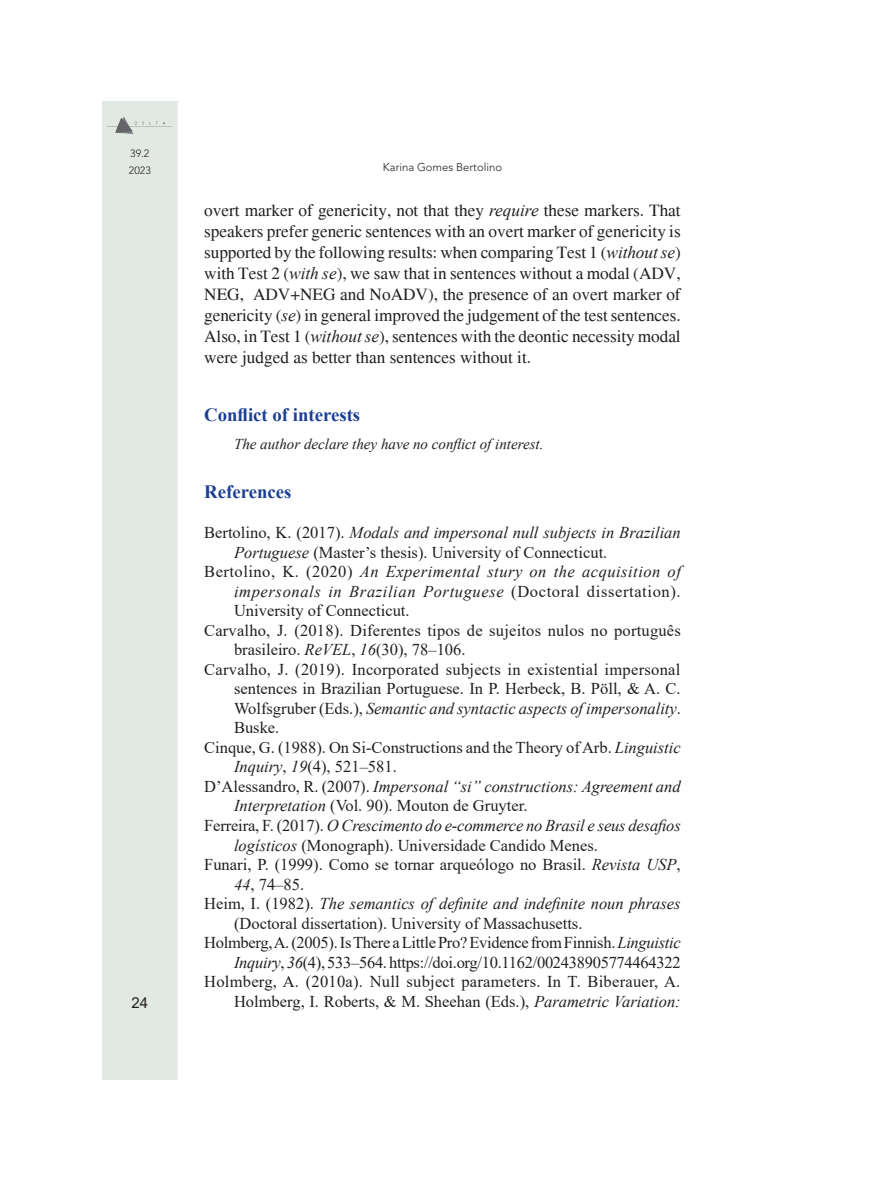
<style>
.page{position:relative;width:885px;height:1183px;background:#fff}
.page>*{position:absolute;margin:0;border:0;box-sizing:border-box;transform-origin:0 0}
.t1{font:700 18.75px "Times New Roman";color:#1b3f94}
.t2{font:17.25px/21px "Times";color:#231f20;text-align:justify}
.t3{font:16.5px "Times New Roman";color:#231f20}
.t4{font:italic 16.5px "Times New Roman";color:#231f20}
.t5{font:16.5px "Times New Roman";letter-spacing:-.02em;color:#231f20}
.t6{font:italic 16.5px "Times New Roman";letter-spacing:.03em;color:#231f20}
.t7{font:italic 16.5px "Times New Roman";letter-spacing:.035em;color:#231f20}
.t8{font:italic 15px "Times New Roman";color:#231f20}
.t9{font:15px "Arial";color:#231f20}
.t10{font:300 11.25px "Avenir";color:#231f20}
.t11{font:300 10.5px/16.5px "Avenir";color:#231f20}
.s1{font-family:"Times New Roman";font-style:italic}
.s2{font-style:normal}
.s3{font-style:italic}
</style>
<div class="page">
<div style="left:102px;top:101px;width:77px;height:978px;background:#e1e9e2"></div>
<img style="left:107px;top:116px;width:65px;height:18px">
<hr style="left:178px;top:102px;width:4px;height:978px;background:#fff">
<p class="t11" style="left:129px;top:145px;width:23px">39.2<br>2023</p>
<p class="t9" style="left:131px;top:991px;width:18px">24</p>
<p class="t10" style="left:383px;top:160px;width:121px">Karina Gomes Bertolino</p>
<p class="t2" style="left:204px;top:200px;width:478px">overt marker of genericity, not that they <span class="s1">require</span> these markers. That speakers prefer generic sentences with an overt marker of genericity is supported by the following results: when comparing Test 1 (<span class="s1">without se</span>) with Test 2 (<span class="s1">with se</span>), we saw that in sentences without a modal (ADV, NEG, ADV+NEG and NoADV), the presence of an overt marker of genericity (<span class="s1">se</span>) in general improved the judgement of the test sentences.<br>Also, in Test 1 (<span class="s1">without se</span>), sentences with the deontic necessity modal were judged as better than sentences without it.</p>
<p class="t1" style="left:204px;top:401px;width:157px">Conflict of interests</p>
<p class="t8" style="left:234px;top:433px;width:311px">The author declare they have no conflict of interest.</p>
<p class="t1" style="left:204px;top:478px;width:89px">References</p>
<p class="t4" style="left:204px;top:521px;width:478px"><span class="s2">Bertolino, K. (2017).</span> Modals and impersonal null subjects in Brazilian</p>
<p class="t3" style="left:234px;top:540px;width:375px"><span class="s3">Portuguese</span> (Master’s thesis). University of Connecticut.</p>
<p class="t6" style="left:204px;top:560px;width:478px"><span class="s2">Bertolino, K. (2020)</span> An Experimental stury on the acquisition of</p>
<p class="t7" style="left:234px;top:579px;width:448px">impersonals in Brazilian Portuguese <span class="s2">(Doctoral dissertation).</span></p>
<p class="t3" style="left:234px;top:599px;width:177px">University of Connecticut.</p>
<p class="t3" style="left:204px;top:618px;width:478px">Carvalho, J. (2018). Diferentes tipos de sujeitos nulos no português</p>
<p class="t3" style="left:234px;top:638px;width:233px">brasileiro. <span class="s3">ReVEL</span>, <span class="s3">16</span>(30), 78–106.</p>
<p class="t3" style="left:204px;top:657px;width:477px">Carvalho, J. (2019). Incorporated subjects in existential impersonal</p>
<p class="t3" style="left:234px;top:677px;width:448px">sentences in Brazilian Portuguese. In P. Herbeck, B. Pöll, &amp; A. C.</p>
<p class="t4" style="left:234px;top:696px;width:448px"><span class="s2">Wolfsgruber (Eds.),</span> Semantic and syntactic aspects of impersonality<span class="s2">.</span></p>
<p class="t3" style="left:234px;top:716px;width:47px">Buske.</p>
<p class="t3" style="left:204px;top:735px;width:478px">Cinque, G. (1988). On Si-Constructions and the Theory of Arb. <span class="s3">Linguistic</span></p>
<p class="t3" style="left:234px;top:755px;width:164px"><span class="s3">Inquiry</span>, <span class="s3">19</span>(4), 521–581.</p>
<p class="t4" style="left:204px;top:774px;width:478px"><span class="s2">D’Alessandro, R. (2007).</span> Impersonal “si” constructions: Agreement and</p>
<p class="t3" style="left:234px;top:794px;width:295px"><span class="s3">Interpretation</span> (Vol. 90). Mouton de Gruyter.</p>
<p class="t4" style="left:204px;top:813px;width:478px"><span class="s2">Ferreira, F. (2017).</span> O Crescimento do e-commerce no Brasil e seus desafios</p>
<p class="t3" style="left:234px;top:833px;width:365px"><span class="s3">logísticos</span> (Monograph). Universidade Candido Menes.</p>
<p class="t3" style="left:204px;top:852px;width:478px">Funari, P. (1999). Como se tornar arqueólogo no Brasil. <span class="s3">Revista USP</span>,</p>
<p class="t3" style="left:234px;top:872px;width:72px"><span class="s3">44</span>, 74–85.</p>
<p class="t4" style="left:204px;top:891px;width:478px"><span class="s2">Heim, I. (1982).</span> The semantics of definite and indefinite noun phrases</p>
<p class="t3" style="left:234px;top:911px;width:350px">(Doctoral dissertation). University of Massachusetts.</p>
<p class="t5" style="left:204px;top:930px;width:478px">Holmberg, A. (2005). Is There a Little Pro? Evidence from Finnish. <span class="s3">Linguistic</span></p>
<p class="t5" style="left:234px;top:950px;width:448px"><span class="s3">Inquiry</span>, <span class="s3">36</span>(4), 533–564. https://doi.org/10.1162/002438905774464322</p>
<p class="t3" style="left:204px;top:969px;width:477px">Holmberg, A. (2010a). Null subject parameters. In T. Biberauer, A.</p>
<p class="t3" style="left:234px;top:989px;width:448px">Holmberg, I. Roberts, &amp; M. Sheehan (Eds.), <span class="s3">Parametric Variation:</span></p>
</div>
